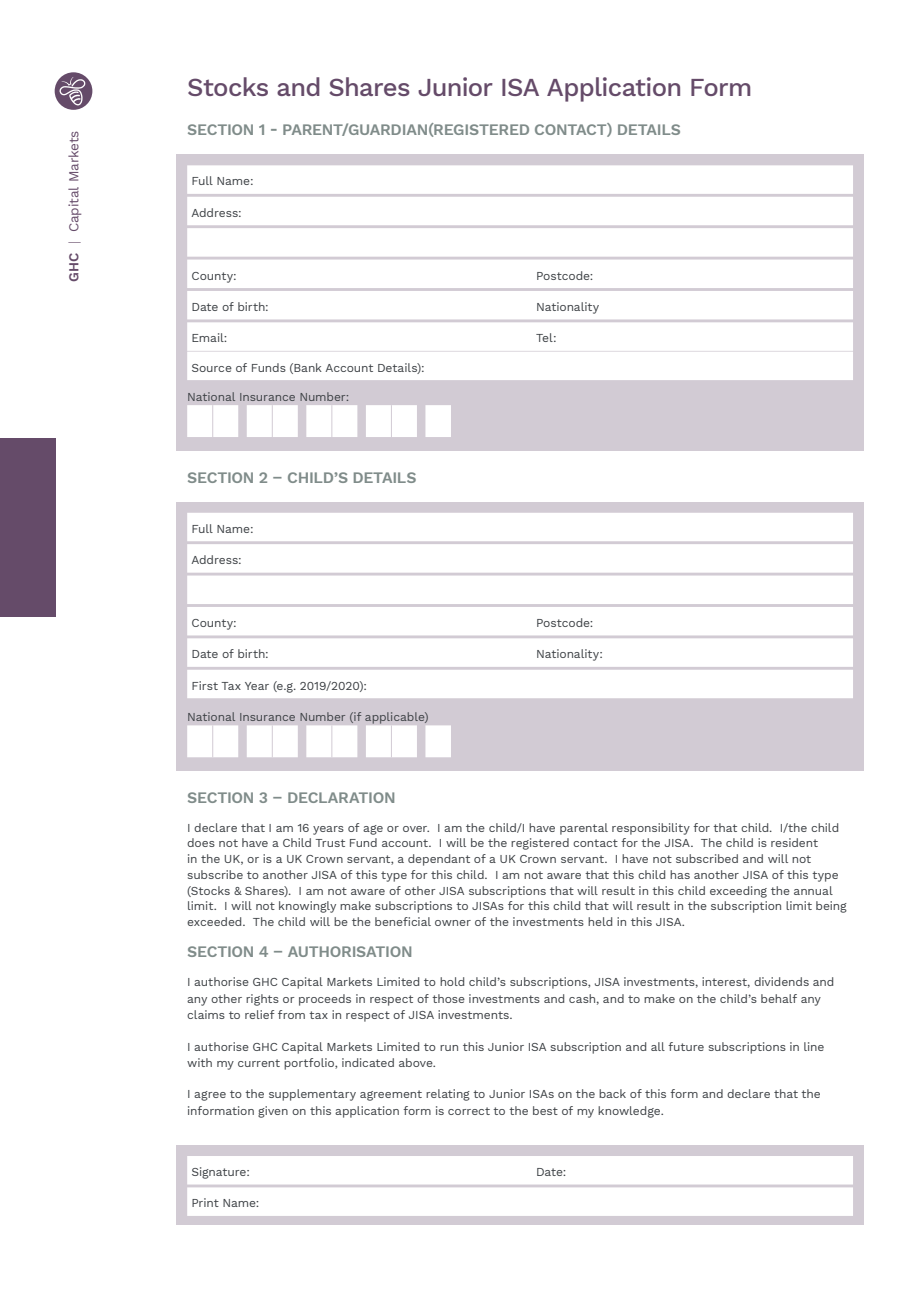
<style>
.page{position:relative;width:919px;height:1289px;background:#fff}
.page>*{position:absolute;margin:0;border:0;box-sizing:border-box;transform-origin:0 0}
.t1{font:500 25.5px "Work Sans";letter-spacing:-.03em;color:#654b69}
.t2{font:600 15.75px "Work Sans";letter-spacing:-.02em;color:#808c8a}
.t3{font:13.5px "Work Sans";letter-spacing:-.01em;color:#654b69}
.t4{font:12px/15.8px "Work Sans";letter-spacing:-.01em;color:#3b3f43}
.s1{font-weight:600}
.s2{font-weight:300}
</style>
<div class="page">
<div style="left:0;top:438px;width:55px;height:179px;background:#654b69"></div>
<div style="left:55px;top:72px;width:37px;height:38px;background:#654b69;border-radius:50%"></div>
<svg style="left:59px;top:77px;width:26px;height:28px"></svg>
<div style="left:176px;top:155px;width:687px;height:30px;background:#d2cbd4"></div>
<div style="left:176px;top:166px;width:687px;height:37px;background:linear-gradient(to right,#d7d1d9,#d7d1d9)"></div>
<div style="left:187px;top:165px;width:666px;height:29px;background:#fff"></div>
<div style="left:176px;top:197px;width:687px;height:37px;background:linear-gradient(to right,#d8d1d9,#d8d1d9)"></div>
<div style="left:187px;top:197px;width:666px;height:28px;background:#fff"></div>
<div style="left:176px;top:228px;width:687px;height:38px;background:#d2cbd4"></div>
<div style="left:187px;top:228px;width:666px;height:29px;background:#fff"></div>
<div style="left:176px;top:260px;width:687px;height:37px;background:#d2cbd4"></div>
<div style="left:187px;top:259px;width:666px;height:29px;background:#fff"></div>
<div style="left:176px;top:291px;width:687px;height:38px;background:linear-gradient(to right,#dcd6dd,#dcd6dd)"></div>
<div style="left:187px;top:291px;width:666px;height:28px;background:#fff"></div>
<div style="left:176px;top:323px;width:687px;height:37px;background:#d2cbd4"></div>
<div style="left:187px;top:322px;width:666px;height:29px;background:#fff"></div>
<div style="left:176px;top:352px;width:687px;height:37px;background:#d2cbd4"></div>
<div style="left:187px;top:351px;width:666px;height:29px;background:#fff"></div>
<div style="left:176px;top:381px;width:687px;height:69px;background:#d2cbd4"></div>
<div style="left:176px;top:502px;width:687px;height:30px;background:#d2cbd4"></div>
<div style="left:176px;top:513px;width:687px;height:37px;background:linear-gradient(to right,#d8d1d9,#d8d1d9)"></div>
<div style="left:187px;top:512px;width:666px;height:29px;background:#fff"></div>
<svg style="left:176px;top:544px;width:687px;height:32px;fill:#d2cbd4"></svg>
<div style="left:187px;top:544px;width:666px;height:28px;background:#fff"></div>
<div style="left:176px;top:576px;width:687px;height:37px;background:#d2cbd4"></div>
<div style="left:187px;top:575px;width:666px;height:29px;background:#fff"></div>
<div style="left:176px;top:607px;width:687px;height:37px;background:linear-gradient(to right,#dcd7dd,#dcd7dd)"></div>
<div style="left:187px;top:607px;width:666px;height:28px;background:#fff"></div>
<div style="left:176px;top:638px;width:687px;height:38px;background:#d2cbd4"></div>
<div style="left:187px;top:638px;width:666px;height:29px;background:#fff"></div>
<div style="left:176px;top:670px;width:687px;height:37px;background:linear-gradient(to right,#d7d1d9,#d7d1d9)"></div>
<div style="left:187px;top:669px;width:666px;height:29px;background:#fff"></div>
<div style="left:176px;top:701px;width:687px;height:69px;background:#d2cbd4"></div>
<svg style="left:187px;top:405px;width:264px;height:32px"></svg>
<hr style="left:212px;top:405px;width:1px;height:32px;background:#d2cbd4">
<hr style="left:272px;top:405px;width:1px;height:32px;background:#d2cbd4">
<hr style="left:331px;top:405px;width:1px;height:32px;background:#d2cbd4">
<hr style="left:391px;top:405px;width:1px;height:32px;background:#d2cbd4">
<svg style="left:187px;top:725px;width:264px;height:32px"></svg>
<hr style="left:212px;top:725px;width:1px;height:32px;background:#d2cbd4">
<hr style="left:272px;top:725px;width:1px;height:32px;background:#d2cbd4">
<hr style="left:331px;top:725px;width:1px;height:32px;background:#d2cbd4">
<hr style="left:391px;top:725px;width:1px;height:32px;background:#d2cbd4">
<div style="left:176px;top:1145px;width:687px;height:30px;background:#d2cbd4"></div>
<div style="left:176px;top:1156px;width:687px;height:37px;background:linear-gradient(to right,#ddd8df,#ddd8df)"></div>
<div style="left:187px;top:1155px;width:666px;height:29px;background:#fff"></div>
<div style="left:176px;top:1187px;width:687px;height:38px;background:#d2cbd4"></div>
<div style="left:187px;top:1187px;width:666px;height:28px;background:#fff"></div>
<p class="t3" style="left:66px;top:281px;width:152px;rotate:-90deg"><span class="s1">GHC</span> <span class="s2">|</span> Capital Markets</p>
<h1 class="t1" style="left:187px;top:72px;width:566px">Stocks and Shares Junior ISA Application Form</h1>
<h2 class="t2" style="left:187px;top:121px;width:495px">SECTION 1 - PARENT/GUARDIAN(REGISTERED CONTACT) DETAILS</h2>
<p class="t4" style="left:191px;top:174px;width:64px">Full Name:</p>
<p class="t4" style="left:191px;top:205px;width:52px">Address:</p>
<p class="t4" style="left:191px;top:268px;width:47px">County:</p>
<p class="t4" style="left:536px;top:268px;width:59px">Postcode:</p>
<p class="t4" style="left:191px;top:299px;width:79px">Date of birth:</p>
<p class="t4" style="left:536px;top:299px;width:65px">Nationality</p>
<p class="t4" style="left:191px;top:331px;width:38px">Email:</p>
<p class="t4" style="left:536px;top:331px;width:22px">Tel:</p>
<p class="t4" style="left:191px;top:360px;width:235px">Source of Funds (Bank Account Details):</p>
<p class="t4" style="left:187px;top:389px;width:164px">National Insurance Number:</p>
<h2 class="t2" style="left:187px;top:468px;width:231px">SECTION 2 – CHILD’S DETAILS</h2>
<p class="t4" style="left:191px;top:521px;width:64px">Full Name:</p>
<p class="t4" style="left:191px;top:552px;width:52px">Address:</p>
<p class="t4" style="left:191px;top:615px;width:47px">County:</p>
<p class="t4" style="left:536px;top:615px;width:59px">Postcode:</p>
<p class="t4" style="left:191px;top:647px;width:79px">Date of birth:</p>
<p class="t4" style="left:536px;top:647px;width:68px">Nationality:</p>
<p class="t4" style="left:191px;top:678px;width:177px">First Tax Year (e.g. 2019/2020):</p>
<p class="t4" style="left:187px;top:709px;width:243px">National Insurance Number (if applicable)</p>
<h2 class="t2" style="left:187px;top:788px;width:210px">SECTION 3 – DECLARATION</h2>
<p class="t4" style="left:187px;top:820px;width:661px">I declare that I am 16 years of age or over. I am the child/I have parental responsibility for that child. I/the child does not have a Child Trust Fund account. I will be the registered contact for the JISA. The child is resident<br>in the UK, or is a UK Crown servant, a dependant of a UK Crown servant. I have not subscribed and will not subscribe to another JISA of this type for this child. I am not aware that this child has another JISA of this type (Stocks &amp; Shares). I am not aware of other JISA subscriptions that will result in this child exceeding the annual limit. I will not knowingly make subscriptions to JISAs for this child that will result in the subscription limit being exceeded. The child will be the beneficial owner of the investments held in this JISA.</p>
<h2 class="t2" style="left:187px;top:942px;width:227px">SECTION 4 – AUTHORISATION</h2>
<p class="t4" style="left:187px;top:974px;width:648px;line-height:16.5px">I authorise GHC Capital Markets Limited to hold child’s subscriptions, JISA investments, interest, dividends and any other rights or proceeds in respect of those investments and cash, and to make on the child’s behalf any claims to relief from tax in respect of JISA investments.</p>
<p class="t4" style="left:187px;top:1038px;width:639px;line-height:16.5px">I authorise GHC Capital Markets Limited to run this Junior ISA subscription and all future subscriptions in line with my current portfolio, indicated above.</p>
<p class="t4" style="left:187px;top:1086px;width:635px;line-height:16.5px">I agree to the supplementary agreement relating to Junior ISAs on the back of this form and declare that the information given on this application form is correct to the best of my knowledge.</p>
<p class="t4" style="left:191px;top:1164px;width:60px">Signature:</p>
<p class="t4" style="left:536px;top:1164px;width:32px">Date:</p>
<p class="t4" style="left:191px;top:1195px;width:69px">Print Name:</p>
</div>
